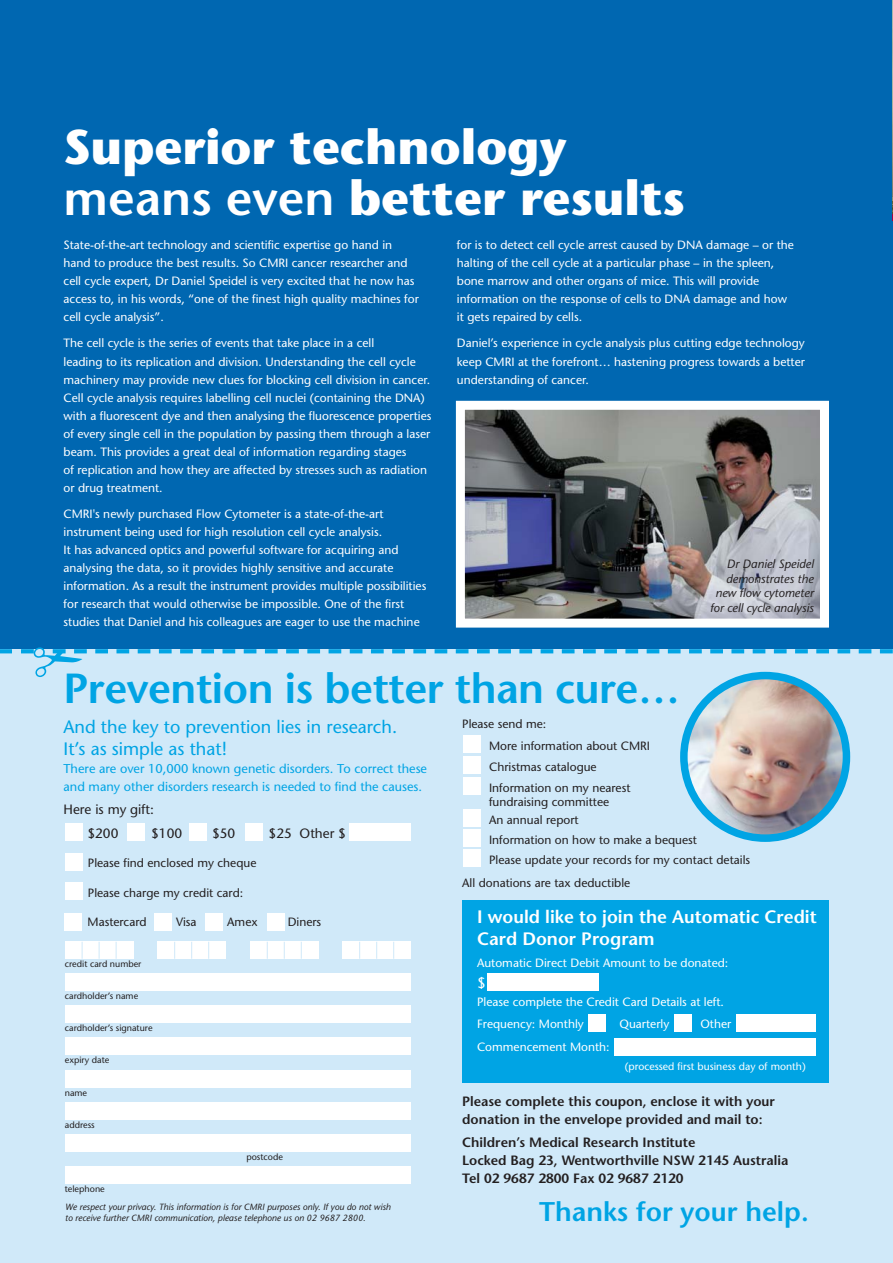
<style>
.page{position:relative;width:893px;height:1263px;background:#fff}
.page>*{position:absolute;margin:0;border:0;box-sizing:border-box;transform-origin:0 0}
.t1{font:700 48.75px/50.6px "Stone Sans";color:#fff}
.t2{font:600 42px "Stone Sans";letter-spacing:-.01em;color:#00a4e4}
.t3{font:600 27px "Stone Sans";color:#00a4e4}
.t4{font:18px/22.5px "Stone Sans";color:#00a4e4}
.t5{font:600 18px/21.6px "Stone Sans";color:#fff}
.t6{font:15px "Stone Sans";color:#fff}
.t7{font:600 13.5px/18px "Stone Sans";color:#231f20}
.t8{font:13.5px/24px "Stone Sans";color:#231f20}
.t9{font:12.75px/18px "Stone Sans";color:#00a4e4}
.t10{font:12px/18px "Stone Sans";color:#fff}
.t11{font:12px/22.2px "Stone Sans";color:#231f20}
.t12{font:italic 12px/14.4px "Stone Sans";color:#231f20;text-align:right}
.t13{font:10.5px "Stone Sans";color:#fff}
.t14{font:italic 9px/10.8px "Stone Sans";color:#231f20}
.t15{font:9px "Stone Sans";color:#231f20}
.s1{font-weight:600}
</style>
<div class="page">
<div style="left:0;top:0;width:893px;height:672px;background:#0067b1"></div>
<img style="left:466px;top:411px;width:353px;height:207px">
<div style="left:456px;top:401px;width:373px;height:227px;border:9px solid #fff"></div>
<hr style="left:892px;top:0;width:1px;height:220px;background:#a40046">
<div style="left:0;top:649px;width:893px;height:614px;background:#d0e9f9"></div>
<div style="left:462px;top:900px;width:367px;height:183px;background:#00a4e4"></div>
<div style="left:615px;top:1038px;width:201px;height:17px;background:#fff"></div>
<div style="left:736px;top:1014px;width:80px;height:17px;background:#fff"></div>
<div style="left:674px;top:1014px;width:17px;height:17px;background:#fff"></div>
<div style="left:589px;top:1014px;width:17px;height:17px;background:#fff"></div>
<div style="left:487px;top:973px;width:112px;height:17px;background:#fff"></div>
<div style="left:464px;top:850px;width:17px;height:17px;background:#fff"></div>
<div style="left:464px;top:829px;width:17px;height:17px;background:#fff"></div>
<div style="left:65px;top:1166px;width:345px;height:17px;background:#fff"></div>
<div style="left:65px;top:1134px;width:345px;height:17px;background:#fff"></div>
<div style="left:65px;top:1102px;width:345px;height:17px;background:#fff"></div>
<div style="left:65px;top:1070px;width:345px;height:17px;background:#fff"></div>
<div style="left:65px;top:1038px;width:345px;height:17px;background:#fff"></div>
<div style="left:65px;top:1006px;width:345px;height:17px;background:#fff"></div>
<div style="left:65px;top:974px;width:345px;height:17px;background:#fff"></div>
<div style="left:342px;top:941px;width:68px;height:17px;background:#fff"></div>
<div style="left:250px;top:941px;width:68px;height:17px;background:#fff"></div>
<div style="left:158px;top:941px;width:68px;height:17px;background:#fff"></div>
<div style="left:65px;top:941px;width:68px;height:17px;background:#fff"></div>
<div style="left:65px;top:882px;width:17px;height:17px;background:#fff"></div>
<div style="left:65px;top:853px;width:17px;height:17px;background:#fff"></div>
<svg style="left:0;top:649px;width:12px;height:4px"></svg>
<svg style="left:21px;top:649px;width:13px;height:4px"></svg>
<svg style="left:880px;top:649px;width:13px;height:4px"></svg>
<svg style="left:82px;top:942px;width:1px;height:17px"></svg>
<svg style="left:99px;top:942px;width:1px;height:17px"></svg>
<svg style="left:116px;top:942px;width:1px;height:17px"></svg>
<svg style="left:174px;top:942px;width:1px;height:17px"></svg>
<svg style="left:191px;top:942px;width:1px;height:17px"></svg>
<svg style="left:208px;top:942px;width:1px;height:17px"></svg>
<svg style="left:267px;top:942px;width:1px;height:17px"></svg>
<svg style="left:284px;top:942px;width:1px;height:17px"></svg>
<svg style="left:301px;top:942px;width:1px;height:17px"></svg>
<svg style="left:359px;top:942px;width:1px;height:17px"></svg>
<svg style="left:376px;top:942px;width:1px;height:17px"></svg>
<svg style="left:393px;top:942px;width:1px;height:17px"></svg>
<div style="left:65px;top:913px;width:17px;height:17px;background:#fff"></div>
<div style="left:155px;top:913px;width:17px;height:17px;background:#fff"></div>
<div style="left:206px;top:913px;width:17px;height:17px;background:#fff"></div>
<div style="left:267px;top:913px;width:17px;height:17px;background:#fff"></div>
<img style="left:892px;top:0;width:1px;height:213px">
<svg style="left:52px;top:649px;width:828px;height:193px"></svg>
<h1 class="t1" style="left:64px;top:127px;width:623px">Superior technology <span class="s1">means even</span> better results</h1>
<p class="t10" style="left:64px;top:237px;width:357px">State-of-the-art technology and scientific expertise go hand in hand to produce the best results. So CMRI cancer researcher and cell cycle expert, Dr Daniel Speidel is very excited that he now has access to, in his words, “one of the finest high quality machines for cell cycle analysis”.</p>
<p class="t10" style="left:64px;top:336px;width:369px">The cell cycle is the series of events that take place in a cell<br>leading to its replication and division. Understanding the cell cycle machinery may provide new clues for blocking cell division in cancer.<br>Cell cycle analysis requires labelling cell nuclei (containing the DNA) with a fluorescent dye and then analysing the fluorescence properties of every single cell in the population by passing them through a laser beam. This provides a great deal of information regarding stages<br>of replication and how they are affected by stresses such as radiation or drug treatment.</p>
<p class="t10" style="left:64px;top:506px;width:364px">CMRI's newly purchased Flow Cytometer is a state-of-the-art instrument being used for high resolution cell cycle analysis.<br>It has advanced optics and powerful software for acquiring and analysing the data, so it provides highly sensitive and accurate information. As a result the instrument provides multiple possibilities for research that would otherwise be impossible. One of the first studies that Daniel and his colleagues are eager to use the machine</p>
<p class="t10" style="left:457px;top:237px;width:338px">for is to detect cell cycle arrest caused by DNA damage – or the halting of the cell cycle at a particular phase – in the spleen, bone marrow and other organs of mice. This will provide information on the response of cells to DNA damage and how it gets repaired by cells.</p>
<p class="t10" style="left:457px;top:336px;width:350px;text-align:justify">Daniel’s experience in cycle analysis plus cutting edge technology keep CMRI at the forefront… hastening progress towards a better understanding of cancer.</p>
<p class="t12" style="left:710px;top:558px;width:105px">Dr Daniel Speidel demonstrates the new flow cytometer for cell cycle analysis</p>
<h2 class="t2" style="left:64px;top:672px;width:618px">Prevention is better than cure…</h2>
<h3 class="t4" style="left:64px;top:717px;width:335px">And the key to prevention lies in research.<br>It’s as simple as that!</h3>
<p class="t9" style="left:64px;top:761px;width:365px">There are over 10,000 known genetic disorders. To correct these and many other disorders research is needed to find the causes.</p>
<p class="t8" style="left:87px;top:798px;width:68px;text-indent:-24px">Here is my gift: $200</p>
<p class="t11" style="left:489px;top:714px;width:162px;text-indent:-27px">Please send me:<br>More information about CMRI</p>
<p class="t11" style="left:489px;top:758px;width:143px;line-height:20.7px">Christmas catalogue<br>Information on my nearest</p>
<p class="t11" style="left:489px;top:795px;width:122px;line-height:17.2px">fundraising committee<br>An annual report</p>
<p class="t11" style="left:489px;top:831px;width:263px;line-height:20.2px">Information on how to make a bequest<br>Please update your records for my contact details</p>
<p class="t11" style="left:462px;top:873px;width:170px">All donations are tax deductible</p>
<p class="t8" style="left:151px;top:822px;width:32px">$100</p>
<p class="t8" style="left:212px;top:822px;width:25px">$50</p>
<p class="t8" style="left:269px;top:822px;width:79px">$25 Other $</p>
<p class="t11" style="left:88px;top:853px;width:170px">Please find enclosed my cheque</p>
<p class="t11" style="left:88px;top:882px;width:157px">Please charge my credit card:</p>
<p class="t11" style="left:88px;top:912px;width:61px">Mastercard</p>
<p class="t11" style="left:176px;top:912px;width:22px">Visa</p>
<p class="t11" style="left:227px;top:912px;width:32px">Amex</p>
<p class="t11" style="left:288px;top:912px;width:35px">Diners</p>
<p class="t15" style="left:65px;top:960px;width:78px">credit card number</p>
<p class="t15" style="left:65px;top:993px;width:75px">cardholder’s name</p>
<p class="t15" style="left:65px;top:1025px;width:89px">cardholder’s signature</p>
<p class="t15" style="left:65px;top:1057px;width:46px">expiry date</p>
<p class="t15" style="left:65px;top:1089px;width:24px">name</p>
<p class="t15" style="left:65px;top:1121px;width:31px">address</p>
<p class="t15" style="left:246px;top:1153px;width:38px">postcode</p>
<p class="t15" style="left:65px;top:1185px;width:41px">telephone</p>
<h3 class="t5" style="left:477px;top:908px;width:341px">I would like to join the Automatic Credit<br>Card Donor Program</h3>
<p class="t10" style="left:477px;top:954px;width:253px">Automatic Direct Debit Amount to be donated:</p>
<p class="t6" style="left:477px;top:976px;width:10px">$</p>
<p class="t10" style="left:477px;top:993px;width:248px;line-height:21.1px">Please complete the Credit Card Details at left.<br>Frequency: Monthly</p>
<p class="t10" style="left:620px;top:1016px;width:51px">Quarterly</p>
<p class="t10" style="left:700px;top:1016px;width:32px">Other</p>
<p class="t10" style="left:477px;top:1039px;width:134px">Commencement Month:</p>
<p class="t13" style="left:625px;top:1062px;width:183px">(processed first business day of month)</p>
<p class="t7" style="left:462px;top:1094px;width:314px">Please complete this coupon, enclose it with your donation in the envelope provided and mail to:</p>
<p class="t7" style="left:462px;top:1134px;width:328px">Children’s Medical Research Institute<br>Locked Bag 23, Wentworthville NSW 2145 Australia<br>Tel 02 9687 2800 Fax 02 9687 2120</p>
<h3 class="t3" style="left:539px;top:1201px;width:271px">Thanks for your help.</h3>
<p class="t14" style="left:65px;top:1203px;width:327px">We respect your privacy. This information is for CMRI purposes only. If you do not wish to receive further CMRI communication, please telephone us on 02 9687 2800.</p>
</div>
